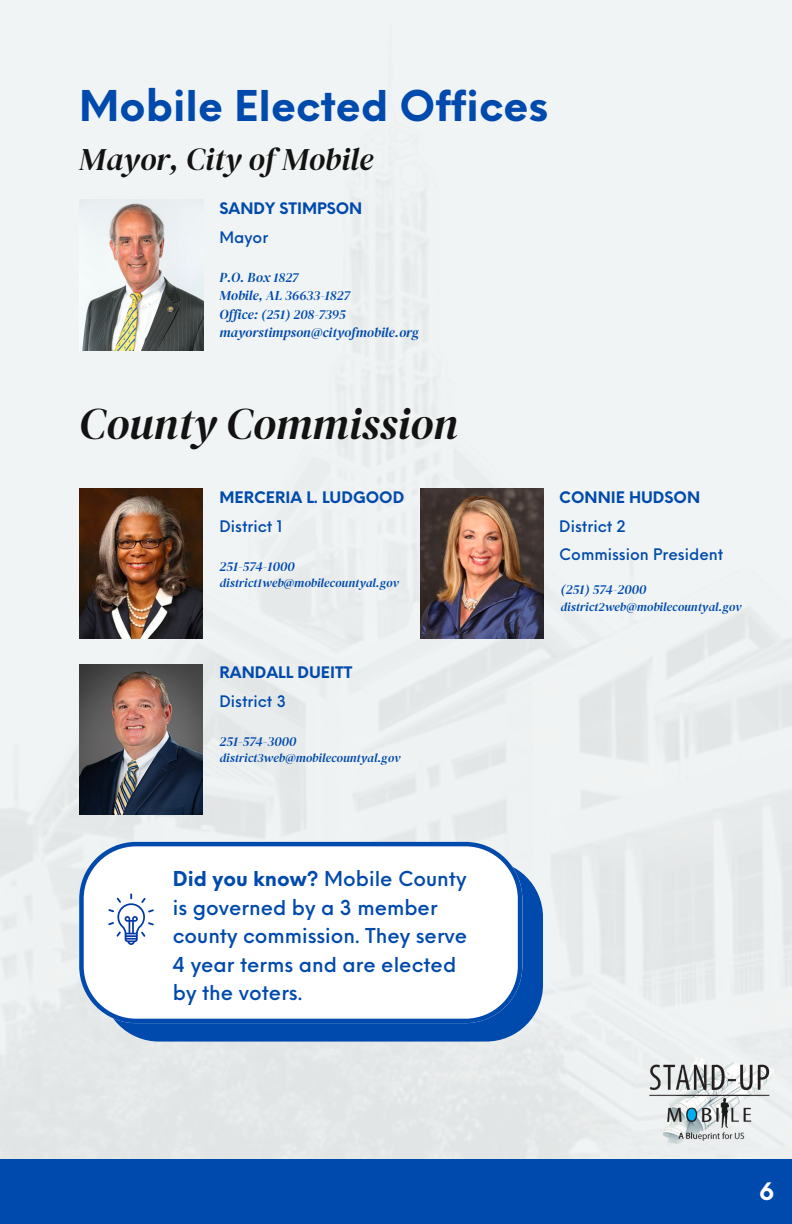
<style>
.page{position:relative;width:792px;height:1224px;background:#fff}
.page>*{position:absolute;margin:0;border:0;box-sizing:border-box;transform-origin:0 0}
.t1{font:italic 44.2px "DM Serif Display";color:#121212}
.t2{font:700 41.4px "Neue Einstellung";color:#004aad}
.t3{font:italic 31.4px "DM Serif Display";color:#121212}
.t4{font:700 23.6px "Neue Einstellung";color:#fff}
.t5{font:500 20px/28.4px "Neue Einstellung";color:#004aad}
.t6{font:700 15.6px "Neue Einstellung";color:#004aad}
.t7{font:500 15.6px "Neue Einstellung";color:#004aad}
.t8{font:italic 13.6px "DM Serif Display";color:#004aad}
.t9{font:italic 12.2px "DM Serif Display";color:#004aad}
.s1{font-weight:700}
</style>
<div class="page">
<img style="left:0;top:0;width:792px;height:1159px">
<img style="left:79px;top:199px;width:125px;height:152px">
<img style="left:79px;top:489px;width:123px;height:150px">
<img style="left:420px;top:489px;width:123px;height:150px">
<img style="left:79px;top:664px;width:123px;height:150px">
<div style="left:102px;top:860px;width:441px;height:182px;background:#004aad;border-radius:57px"></div>
<svg style="left:79px;top:842px;width:443px;height:181px;background:#ebf1f8"></svg>
<svg style="left:108px;top:893px;width:45px;height:51px;background:#d1dbef"></svg>
<div style="left:0;top:1159px;width:792px;height:65px;background:#004aad"></div>
<img style="left:647px;top:1057px;width:126px;height:87px">
<p class="t2" style="left:79px;top:69px;width:471px">Mobile Elected Offices</p>
<p class="t3" style="left:79px;top:138px;width:295px">Mayor, City of Mobile</p>
<p class="t6" style="left:219px;top:195px;width:144px">SANDY STIMPSON</p>
<p class="t7" style="left:219px;top:223px;width:50px">Mayor</p>
<p class="t8" style="left:219px;top:268px;width:80px">P.O. Box 1827</p>
<p class="t8" style="left:219px;top:286px;width:132px">Mobile, AL 36633-1827</p>
<p class="t8" style="left:219px;top:304px;width:128px">Office: (251) 208-7395</p>
<p class="t8" style="left:219px;top:323px;width:201px">mayorstimpson@cityofmobile.org</p>
<p class="t1" style="left:79px;top:394px;width:380px">County Commission</p>
<p class="t6" style="left:219px;top:484px;width:186px">MERCERIA L. LUDGOOD</p>
<p class="t7" style="left:219px;top:512px;width:64px">District 1</p>
<p class="t8" style="left:219px;top:557px;width:77px">251-574-1000</p>
<p class="t9" style="left:219px;top:574px;width:181px">district1web@mobilecountyal.gov</p>
<p class="t6" style="left:219px;top:659px;width:134px">RANDALL DUEITT</p>
<p class="t7" style="left:219px;top:687px;width:68px">District 3</p>
<p class="t8" style="left:219px;top:732px;width:78px">251-574-3000</p>
<p class="t9" style="left:219px;top:749px;width:182px">district3web@mobilecountyal.gov</p>
<p class="t6" style="left:559px;top:484px;width:142px">CONNIE HUDSON</p>
<p class="t7" style="left:559px;top:512px;width:68px">District 2</p>
<p class="t7" style="left:559px;top:540px;width:166px">Commission President</p>
<p class="t8" style="left:560px;top:580px;width:87px">(251) 574-2000</p>
<p class="t9" style="left:560px;top:598px;width:183px">district2web@mobilecountyal.gov</p>
<p class="t5" style="left:173px;top:863px;width:296px"><span class="s1">Did you know?</span> Mobile County is governed by a 3 member county commission. They serve<br>4 year terms and are elected by the voters.</p>
<p class="t4" style="left:759px;top:1170px;width:17px">6</p>
</div>
